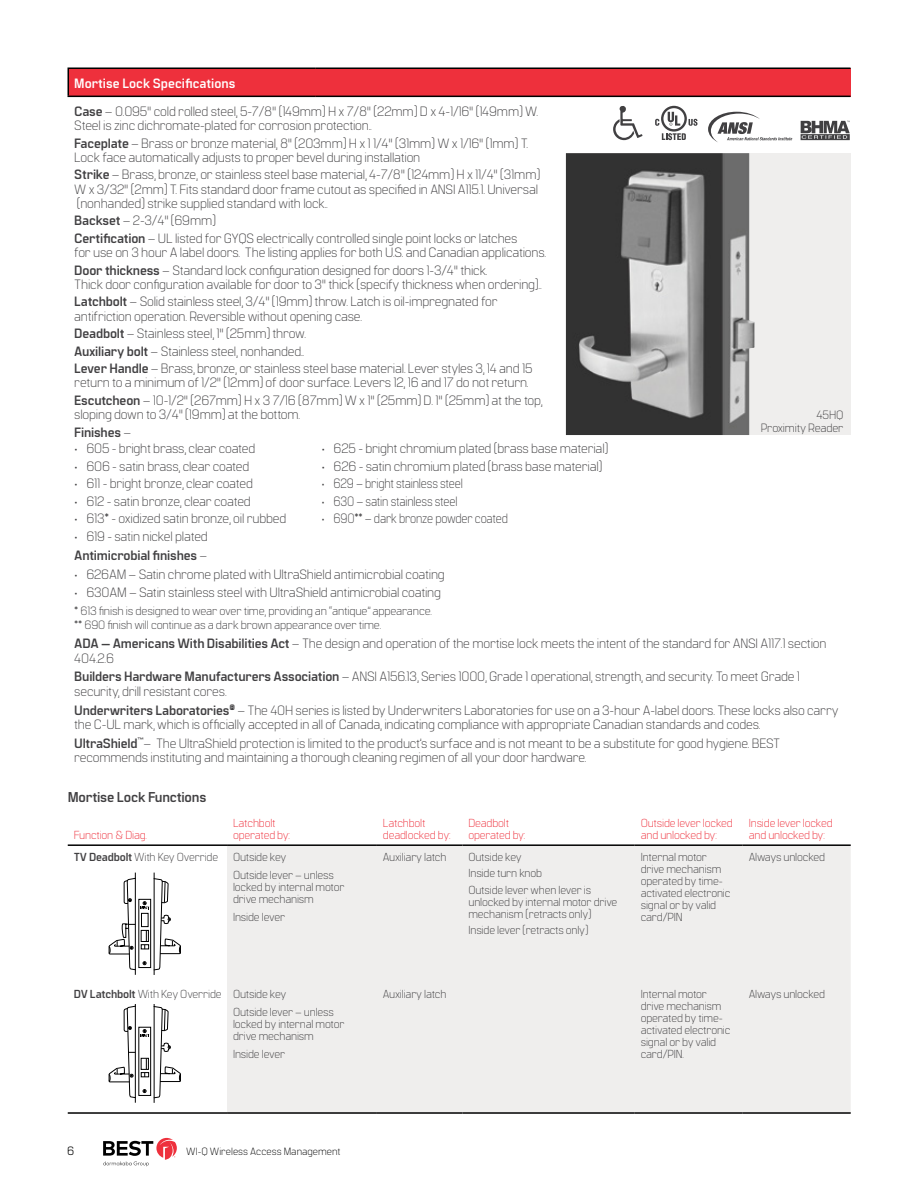
<style>
.page{position:relative;width:918px;height:1188px;background:#fff}
.page>*{position:absolute;margin:0;border:0;box-sizing:border-box;transform-origin:0 0}
.t1{font:700 14.25px "Manifold CF";letter-spacing:-.015em;color:#414042}
.t2{font:300 13.5px/17.5px "Manifold CF";letter-spacing:-.015em;color:#414042}
.t3{font:300 13.5px "Manifold CF";letter-spacing:-.015em;color:#414042;scale:.9 1}
.t4{font:700 13.5px "Manifold CF";letter-spacing:-.015em;color:#414042}
.t5{font:300 12px/14.4px "Manifold CF";letter-spacing:-.015em;color:#414042}
.t6{font:12px "Manifold CF";color:#000}
.t7{font:300 11.7px/12px "Manifold CF";letter-spacing:-.015em;color:#414042}
.t8{font:300 11.7px/12px "Manifold CF";letter-spacing:-.015em;color:#ee303c}
.t9{font:300 10.5px "Manifold CF";color:#000}
.s1{font-weight:700;color:#fff}
.s2{font-weight:700}
.s3{font-weight:300}
</style>
<div class="page">
<svg style="left:103px;top:1138px;width:74px;height:28px"></svg>
<div style="left:68px;top:68px;width:783px;height:28px;background:#ee303c"></div>
<svg style="left:68px;top:69px;width:1px;height:27px"></svg>
<hr style="left:68px;top:96px;width:247px;height:1px;background:#000">
<hr style="left:315px;top:96px;width:536px;height:1px;background:#000">
<hr style="left:68px;top:68px;width:247px;height:1px;background:#000">
<hr style="left:315px;top:68px;width:536px;height:1px;background:#000">
<div style="left:566px;top:153px;width:284px;height:282px;background:#efeeed"></div>
<img style="left:566px;top:153px;width:189px;height:282px">
<svg style="left:655px;top:106px;width:43px;height:34px"></svg>
<svg style="left:801px;top:121px;width:49px;height:19px"></svg>
<svg style="left:613px;top:106px;width:30px;height:34px"></svg>
<svg style="left:708px;top:112px;width:84px;height:30px"></svg>
<div style="left:227px;top:846px;width:624px;height:266px;background:#efeeed"></div>
<hr style="left:68px;top:844px;width:159px;height:2px;background:#000">
<hr style="left:227px;top:844px;width:150px;height:2px;background:#000">
<hr style="left:377px;top:844px;width:85px;height:2px;background:#000">
<hr style="left:462px;top:844px;width:173px;height:2px;background:#000">
<hr style="left:635px;top:844px;width:108px;height:2px;background:#000">
<hr style="left:743px;top:844px;width:108px;height:2px;background:#000">
<hr style="left:68px;top:1112px;width:159px;height:2px;background:#000">
<hr style="left:227px;top:1112px;width:150px;height:2px;background:#000">
<hr style="left:377px;top:1112px;width:85px;height:2px;background:#000">
<hr style="left:462px;top:1112px;width:173px;height:2px;background:#000">
<hr style="left:635px;top:1112px;width:108px;height:2px;background:#000">
<hr style="left:743px;top:1112px;width:108px;height:2px;background:#000">
<svg style="left:109px;top:872px;width:72px;height:103px"></svg>
<svg style="left:109px;top:1005px;width:72px;height:98px"></svg>
<p class="t2" style="left:74px;top:69px;width:465px;line-height:28px"><span class="s1">Mortise Lock Specifications<br></span><span class="s2">Case</span> – 0.095" cold rolled steel, 5-7/8" (149mm) H x 7/8" (22mm) D x 4-1/16" (149mm) W.</p>
<p class="t2" style="left:74px;top:117px;width:455px">Steel is zinc dichromate-plated for corrosion protection..<br><span class="s2">Faceplate</span> – Brass or bronze material, 8" (203mm) H x 1 1/4" (31mm) W x 1/16" (1mm) T.</p>
<p class="t2" style="left:74px;top:148px;width:468px">Lock face automatically adjusts to proper bevel during installation<br><span class="s2">Strike</span> – Brass, bronze, or stainless steel base material, 4-7/8" (124mm) H x 11/4" (31mm)</p>
<p class="t2" style="left:74px;top:182px;width:465px;line-height:14.2px">W x 3/32" (2mm) T. Fits standard door frame cutout as specified in ANSI A115.1. Universal (nonhanded) strike supplied standard with lock..</p>
<p class="t2" style="left:74px;top:212px;width:445px"><span class="s2">Backset</span> – 2-3/4" (69mm)<br><span class="s2">Certification</span> – UL listed for GYQS electrically controlled single point locks or latches</p>
<p class="t2" style="left:74px;top:244px;width:473px">for use on 3 hour A label doors. The listing applies for both U.S. and Canadian applications.<br><span class="s2">Door thickness</span> – Standard lock configuration designed for doors 1-3/4" thick.</p>
<p class="t2" style="left:74px;top:275px;width:469px">Thick door configuration available for door to 3" thick (specify thickness when ordering)..<br><span class="s2">Latchbolt</span> – Solid stainless steel, 3/4" (19mm) throw. Latch is oil-impregnated for</p>
<p class="t2" style="left:74px;top:307px;width:460px">antifriction operation. Reversible without opening case.<br><span class="s2">Deadbolt</span> – Stainless steel, 1" (25mm) throw.<br><span class="s2">Auxiliary bolt</span> – Stainless steel, nonhanded..<br><span class="s2">Lever Handle</span> – Brass, bronze, or stainless steel base material. Lever styles 3, 14 and 15</p>
<p class="t2" style="left:74px;top:374px;width:470px">return to a minimum of 1/2" (12mm) of door surface. Levers 12, 16 and 17 do not return.<br><span class="s2">Escutcheon</span> – 10-1/2" (267mm) H x 3 7/16 (87mm) W x 1" (25mm) D. 1" (25mm) at the top,</p>
<p class="t2" style="left:74px;top:406px;width:227px">sloping down to 3/4" (19mm) at the bottom.<br><span class="s2">Finishes</span> –</p>
<p class="t2" style="left:74px;top:440px;width:183px">• 605 - bright brass, clear coated</p>
<p class="t2" style="left:74px;top:457px;width:177px">• 606 - satin brass, clear coated</p>
<p class="t2" style="left:74px;top:475px;width:180px">• 611 - bright bronze, clear coated</p>
<p class="t2" style="left:74px;top:492px;width:178px">• 612 - satin bronze, clear coated</p>
<p class="t2" style="left:74px;top:510px;width:214px">• 613* - oxidized satin bronze, oil rubbed</p>
<p class="t2" style="left:74px;top:527px;width:135px">• 619 - satin nickel plated</p>
<p class="t2" style="left:321px;top:440px;width:288px">• 625 - bright chromium plated (brass base material)</p>
<p class="t2" style="left:321px;top:457px;width:283px">• 626 - satin chromium plated (brass base material)</p>
<p class="t3" style="left:321px;top:476px;width:159px">• 629 – bright stainless steel</p>
<p class="t3" style="left:321px;top:493px;width:153px">• 630 – satin stainless steel</p>
<p class="t3" style="left:321px;top:511px;width:209px">• 690** – dark bronze powder coated</p>
<p class="t5" style="left:761px;top:409px;width:84px;line-height:12.8px;text-align:right">45HQ<br>Proximity Reader</p>
<p class="t4" style="left:74px;top:547px;width:135px">Antimicrobial finishes <span class="s3">–</span></p>
<p class="t2" style="left:74px;top:565px;width:372px">• 626AM – Satin chrome plated with UltraShield antimicrobial coating</p>
<p class="t2" style="left:74px;top:584px;width:368px">• 630AM – Satin stainless steel with UltraShield antimicrobial coating</p>
<p class="t5" style="left:74px;top:604px;width:359px">* 613 finish is designed to wear over time, providing an “antique” appearance. ** 690 finish will continue as a dark brown appearance over time.</p>
<p class="t2" style="left:74px;top:637px;width:754px;line-height:14.2px"><span class="s2">ADA — Americans With Disabilities Act</span> – The design and operation of the mortise lock meets the intent of the standard for ANSI A117.1 section<br>404.2.6</p>
<p class="t2" style="left:74px;top:670px;width:727px;line-height:14.2px"><span class="s2">Builders Hardware Manufacturers Association</span> – ANSI A156.13, Series 1000, Grade 1 operational, strength, and security. To meet Grade 1 security, drill resistant cores.</p>
<p class="t2" style="left:74px;top:703px;width:766px;line-height:14.2px"><span class="s2">Underwriters Laboratories</span><sup>®</sup> – The 40H series is listed by Underwriters Laboratories for use on a 3-hour A-label doors. These locks also carry the C-UL mark, which is officially accepted in all of Canada, indicating compliance with appropriate Canadian standards and codes.</p>
<p class="t2" style="left:74px;top:736px;width:708px;line-height:14.2px"><span class="s2">UltraShield</span><sup>™</sup>– The UltraShield protection is limited to the product’s surface and is not meant to be a substitute for good hygiene. BEST recommends instituting and maintaining a thorough cleaning regimen of all your door hardware.</p>
<p class="t1" style="left:68px;top:789px;width:140px">Mortise Lock Functions</p>
<p class="t8" style="left:74px;top:829px;width:75px">Function &amp; Diag.</p>
<p class="t8" style="left:233px;top:817px;width:58px">Latchbolt operated by:</p>
<p class="t8" style="left:383px;top:817px;width:69px">Latchbolt deadlocked by:</p>
<p class="t8" style="left:468px;top:817px;width:58px">Deadbolt operated by:</p>
<p class="t8" style="left:641px;top:817px;width:94px">Outside lever locked and unlocked by:</p>
<p class="t8" style="left:749px;top:817px;width:85px">Inside lever locked and unlocked by:</p>
<p class="t7" style="left:74px;top:851px;width:146px"><span class="s2">TV Deadbolt</span> With Key Override</p>
<p class="t7" style="left:233px;top:848px;width:103px;line-height:18px">Outside key<br>Outside lever – unless</p>
<p class="t7" style="left:233px;top:881px;width:113px">locked by internal motor drive mechanism</p>
<p class="t7" style="left:233px;top:911px;width:54px">Inside lever</p>
<p class="t7" style="left:383px;top:851px;width:65px">Auxiliary latch</p>
<p class="t7" style="left:468px;top:849px;width:124px;line-height:16.4px">Outside key<br>Inside turn knob<br>Outside lever when lever is</p>
<p class="t7" style="left:468px;top:896px;width:151px">unlocked by internal motor drive mechanism (retracts only)</p>
<p class="t7" style="left:468px;top:924px;width:121px">Inside lever (retracts only)</p>
<p class="t7" style="left:641px;top:851px;width:91px">Internal motor drive mechanism operated by time&shy;activated electronic signal or by valid card/PIN</p>
<p class="t7" style="left:749px;top:851px;width:78px">Always unlocked</p>
<p class="t7" style="left:233px;top:985px;width:103px;line-height:17.7px;text-indent:-159px"><span class="s2">DV Latchbolt</span> With Key Override Outside key<br>Outside lever – unless</p>
<p class="t7" style="left:233px;top:1018px;width:113px">locked by internal motor drive mechanism</p>
<p class="t7" style="left:233px;top:1048px;width:54px">Inside lever</p>
<p class="t6" style="left:67px;top:1144px;width:9px">6</p>
<p class="t9" style="left:186px;top:1145px;width:156px">WI-Q Wireless Access Management</p>
<p class="t7" style="left:383px;top:988px;width:65px">Auxiliary latch</p>
<p class="t7" style="left:641px;top:988px;width:91px">Internal motor drive mechanism operated by time&shy;activated electronic signal or by valid card/PIN.</p>
<p class="t7" style="left:749px;top:988px;width:78px">Always unlocked</p>
</div>
